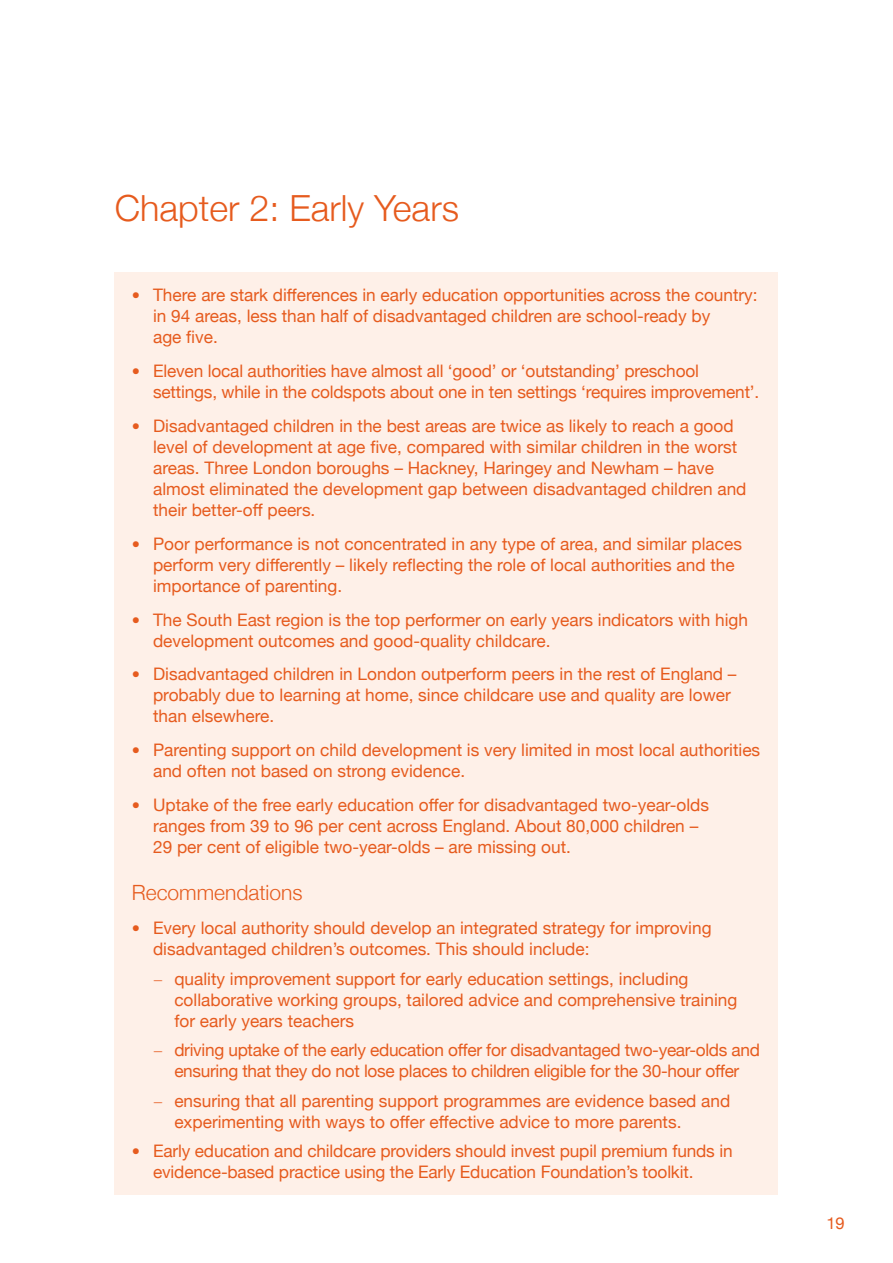
<style>
.page{position:relative;width:893px;height:1263px;background:#fff}
.page>*{position:absolute;margin:0;border:0;box-sizing:border-box;transform-origin:0 0}
._00_-_Chapter_Headin{font:300 36px "Helvetica Neue";color:#e65b1e}
.t1{font:300 21px "Helvetica Neue";color:#e65b1e}
.t2{font:17.25px/21px "Helvetica Neue";color:#e65b1e}
.t3{font:17.25px/21px "Helvetica Neue";letter-spacing:-.02em;color:#e65b1e;text-align:center}
.t4{font:16.5px "Helvetica Neue";color:#e65b1e}
.s1{font-weight:300;font-size:16.5px}
</style>
<div class="page">
<div style="left:115px;top:272px;width:663px;height:923px;background:#fef0e8"></div>
<p class="_00_-_Chapter_Headin" style="left:115px;top:179px;width:346px">Chapter 2: Early Years</p>
<p class="t2" style="left:153px;top:286px;width:606px;text-indent:-21px"><span class="s1">•</span> There are stark differences in early education opportunities across the country: in 94 areas, less than half of disadvantaged children are school-ready by<br>age five.</p>
<p class="t2" style="left:153px;top:362px;width:608px;text-indent:-21px"><span class="s1">•</span> Eleven local authorities have almost all ‘good’ or ‘outstanding’ preschool settings, while in the coldspots about one in ten settings ‘requires improvement’.</p>
<p class="t2" style="left:153px;top:416px;width:595px;text-indent:-21px"><span class="s1">•</span> Disadvantaged children in the best areas are twice as likely to reach a good level of development at age five, compared with similar children in the worst areas. Three London boroughs – Hackney, Haringey and Newham – have almost eliminated the development gap between disadvantaged children and their better-off peers.</p>
<p class="t2" style="left:153px;top:534px;width:590px;text-indent:-21px"><span class="s1">•</span> Poor performance is not concentrated in any type of area, and similar places perform very differently – likely reflecting the role of local authorities and the importance of parenting.</p>
<p class="t2" style="left:153px;top:610px;width:596px;text-indent:-21px"><span class="s1">•</span> The South East region is the top performer on early years indicators with high development outcomes and good-quality childcare.</p>
<p class="t2" style="left:153px;top:665px;width:585px;text-indent:-21px"><span class="s1">•</span> Disadvantaged children in London outperform peers in the rest of England – probably due to learning at home, since childcare use and quality are lower than elsewhere.</p>
<p class="t2" style="left:153px;top:740px;width:609px;text-indent:-21px"><span class="s1">•</span> Parenting support on child development is very limited in most local authorities and often not based on strong evidence.</p>
<p class="t2" style="left:153px;top:795px;width:557px;text-indent:-21px"><span class="s1">•</span> Uptake of the free early education offer for disadvantaged two-year-olds ranges from 39 to 96 per cent across England. About 80,000 children –<br>29 per cent of eligible two-year-olds – are missing out.</p>
<h1 class="t1" style="left:132px;top:876px;width:172px">Recommendations</h1>
<p class="t2" style="left:153px;top:918px;width:560px;text-indent:-21px"><span class="s1">•</span> Every local authority should develop an integrated strategy for improving disadvantaged children’s outcomes. This should include:</p>
<p class="t2" style="left:174px;top:969px;width:564px;text-indent:-21px"><span class="s1">−</span> quality improvement support for early education settings, including collaborative working groups, tailored advice and comprehensive training for early years teachers</p>
<p class="t3" style="left:153px;top:1040px;width:608px"><span class="s1">−</span> driving uptake of the early education offer for disadvantaged two-year-olds and ensuring that they do not lose places to children eligible for the 30-hour offer</p>
<p class="t2" style="left:174px;top:1091px;width:558px;text-indent:-21px"><span class="s1">−</span> ensuring that all parenting support programmes are evidence based and experimenting with ways to offer effective advice to more parents.</p>
<p class="t2" style="left:153px;top:1141px;width:581px;text-indent:-21px"><span class="s1">•</span> Early education and childcare providers should invest pupil premium funds in evidence-based practice using the Early Education Foundation’s toolkit.</p>
<p class="t4" style="left:826px;top:1211px;width:20px">19</p>
</div>
